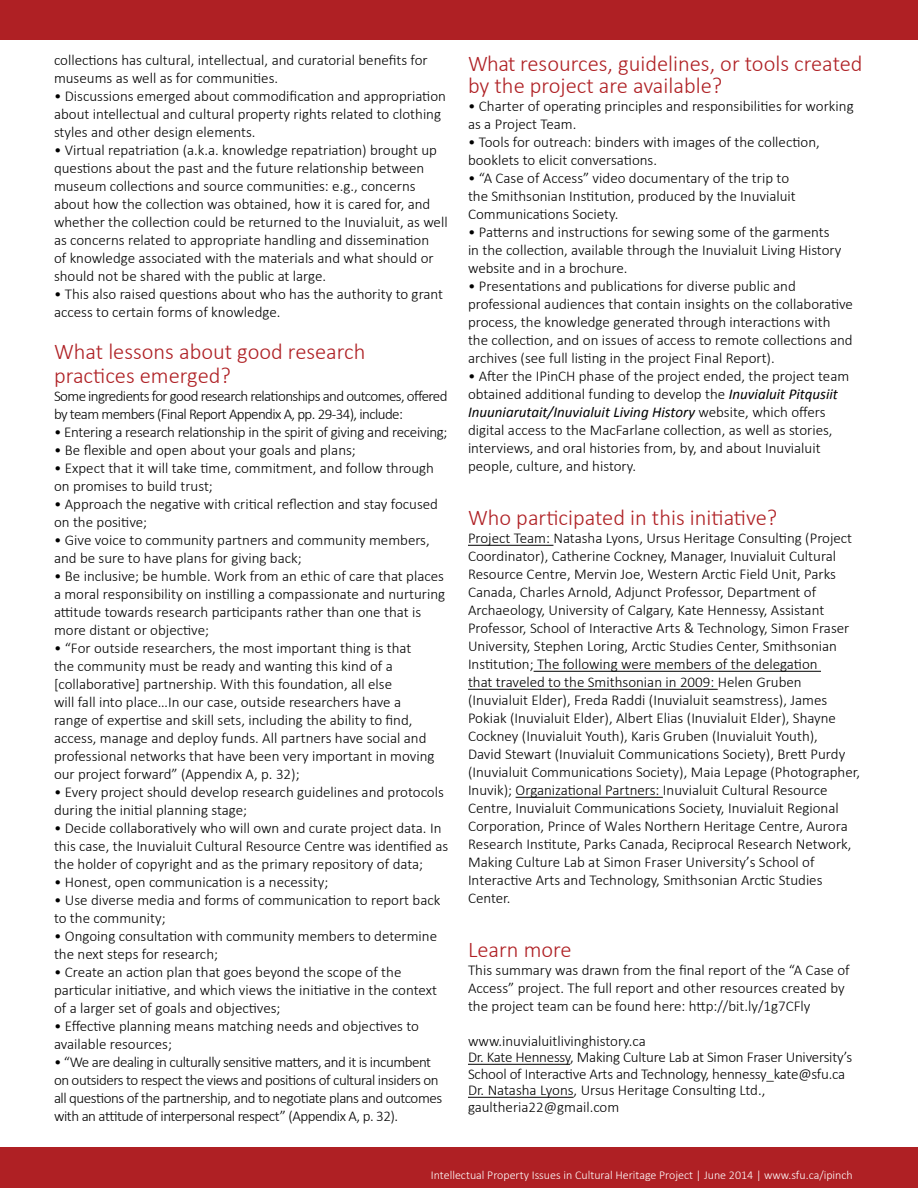
<style>
.page{position:relative;width:918px;height:1188px;background:#fff}
.page>*{position:absolute;margin:0;border:0;box-sizing:border-box;transform-origin:0 0}
.t1{font:300 22.5px/24px "Calibri";color:#af2024}
.t2{font:300 15px/18px "Calibri";color:#000}
.t3{font:300 15px/18px "Calibri";letter-spacing:-.03em;color:#000}
.t4{font:300 15px/18px "Calibri";letter-spacing:-.04em;color:#000}
.t5{font:300 15px "Calibri";letter-spacing:-.02em;color:#000}
.t6{font:300 12px "Calibri";color:#fff}
.s1{font-weight:400;font-style:italic}
</style>
<div class="page">
<div style="left:0;top:0;width:918px;height:40px;background:#af2024"></div>
<div style="left:0;top:1148px;width:918px;height:40px;background:#af2024"></div>
<hr style="left:468px;top:545px;width:85px;height:1px;background:#000">
<hr style="left:534px;top:671px;width:287px;height:1px;background:#000">
<hr style="left:468px;top:689px;width:250px;height:1px;background:#000">
<hr style="left:516px;top:797px;width:147px;height:1px;background:#000">
<hr style="left:468px;top:1064px;width:102px;height:1px;background:#000">
<hr style="left:468px;top:1097px;width:106px;height:1px;background:#000">
<p class="t2" style="left:54px;top:51px;width:375px">collections has cultural, intellectual, and curatorial benefits for museums as well as for communities.</p>
<p class="t2" style="left:54px;top:87px;width:393px">• Discussions emerged about commodification and appropriation about intellectual and cultural property rights related to clothing styles and other design elements.</p>
<p class="t2" style="left:54px;top:141px;width:395px">• Virtual repatriation (a.k.a. knowledge repatriation) brought up questions about the past and the future relationship between museum collections and source communities: e.g., concerns about how the collection was obtained, how it is cared for, and whether the collection could be returned to the Inuvialuit, as well as concerns related to appropriate handling and dissemination<br>of knowledge associated with the materials and what should or should not be shared with the public at large.</p>
<p class="t2" style="left:54px;top:285px;width:391px">• This also raised questions about who has the authority to grant access to certain forms of knowledge.</p>
<h1 class="t1" style="left:54px;top:339px;width:313px">What lessons about good research practices emerged?</h1>
<p class="t4" style="left:54px;top:387px;width:395px">Some ingredients for good research relationships and outcomes, offered by team members (Final Report Appendix A, pp. 29-34), include:</p>
<p class="t5" style="left:54px;top:423px;width:395px">• Entering a research relationship in the spirit of giving and receiving;</p>
<p class="t2" style="left:54px;top:441px;width:303px">• Be flexible and open about your goals and plans;</p>
<p class="t2" style="left:54px;top:459px;width:382px">• Expect that it will take time, commitment, and follow through on promises to build trust;</p>
<p class="t2" style="left:54px;top:495px;width:386px">• Approach the negative with critical reflection and stay focused on the positive;</p>
<p class="t2" style="left:54px;top:531px;width:377px">• Give voice to community partners and community members, and be sure to have plans for giving back;</p>
<p class="t2" style="left:54px;top:567px;width:393px">• Be inclusive; be humble. Work from an ethic of care that places a moral responsibility on instilling a compassionate and nurturing attitude towards research participants rather than one that is more distant or objective;</p>
<p class="t2" style="left:54px;top:639px;width:382px">• “For outside researchers, the most important thing is that the community must be ready and wanting this kind of a [collaborative] partnership. With this foundation, all else<br>will fall into place…In our case, outside researchers have a range of expertise and skill sets, including the ability to find, access, manage and deploy funds. All partners have social and professional networks that have been very important in moving our project forward” (Appendix A, p. 32);</p>
<p class="t2" style="left:54px;top:783px;width:391px">• Every project should develop research guidelines and protocols during the initial planning stage;</p>
<p class="t2" style="left:54px;top:819px;width:396px">• Decide collaboratively who will own and curate project data. In this case, the Inuvialuit Cultural Resource Centre was identified as the holder of copyright and as the primary repository of data;</p>
<p class="t2" style="left:54px;top:873px;width:276px">• Honest, open communication is a necessity;</p>
<p class="t2" style="left:54px;top:891px;width:388px">• Use diverse media and forms of communication to report back to the community;</p>
<p class="t2" style="left:54px;top:927px;width:385px">• Ongoing consultation with community members to determine the next steps for research;</p>
<p class="t2" style="left:54px;top:963px;width:385px">• Create an action plan that goes beyond the scope of the particular initiative, and which views the initiative in the context of a larger set of goals and objectives;</p>
<p class="t2" style="left:54px;top:1017px;width:367px">• Effective planning means matching needs and objectives to available resources;</p>
<p class="t3" style="left:54px;top:1053px;width:390px">• “We are dealing in culturally sensitive matters, and it is incumbent on outsiders to respect the views and positions of cultural insiders on all questions of the partnership, and to negotiate plans and outcomes with an attitude of interpersonal respect” (Appendix A, p. 32).</p>
<h1 class="t1" style="left:468px;top:51px;width:396px;line-height:22.5px">What resources, guidelines, or tools created by the project are available?</h1>
<p class="t2" style="left:468px;top:97px;width:387px">• Charter of operating principles and responsibilities for working as a Project Team.</p>
<p class="t2" style="left:468px;top:133px;width:353px">• Tools for outreach: binders with images of the collection, booklets to elicit conversations.</p>
<p class="t2" style="left:468px;top:169px;width:329px">• “A Case of Access” video documentary of the trip to the Smithsonian Institution, produced by the Inuvialuit<br>Communications Society.</p>
<p class="t2" style="left:468px;top:223px;width:375px">• Patterns and instructions for sewing some of the garments in the collection, available through the Inuvialuit Living History website and in a brochure.</p>
<p class="t2" style="left:468px;top:277px;width:387px">• Presentations and publications for diverse public and professional audiences that contain insights on the collaborative process, the knowledge generated through interactions with the collection, and on issues of access to remote collections and archives (see full listing in the project Final Report).</p>
<p class="t2" style="left:468px;top:367px;width:383px">• After the IPinCH phase of the project ended, the project team obtained additional funding to develop the <span class="s1">Inuvialuit Pitqusiit Inuuniarutait/Inuvialuit Living History</span> website, which offers digital access to the MacFarlane collection, as well as stories, interviews, and oral histories from, by, and about Inuvialuit people, culture, and history.</p>
<h1 class="t1" style="left:468px;top:505px;width:311px">Who participated in this initiative?</h1>
<p class="t2" style="left:468px;top:529px;width:394px">Project Team: Natasha Lyons, Ursus Heritage Consulting (Project Coordinator), Catherine Cockney, Manager, Inuvialuit Cultural Resource Centre, Mervin Joe, Western Arctic Field Unit, Parks Canada, Charles Arnold, Adjunct Professor, Department of Archaeology, University of Calgary, Kate Hennessy, Assistant Professor, School of Interactive Arts &amp; Technology, Simon Fraser University, Stephen Loring, Arctic Studies Center, Smithsonian Institution; The following were members of the delegation<br>that traveled to the Smithsonian in 2009: Helen Gruben (Inuvialuit Elder), Freda Raddi (Inuvialuit seamstress), James Pokiak (Inuvialuit Elder), Albert Elias (Inuvialuit Elder), Shayne Cockney (Inuvialuit Youth), Karis Gruben (Inuvialuit Youth),<br>David Stewart (Inuvialuit Communications Society), Brett Purdy (Inuvialuit Communications Society), Maia Lepage (Photographer, Inuvik); Organizational Partners: Inuvialuit Cultural Resource Centre, Inuvialuit Communications Society, Inuvialuit Regional Corporation, Prince of Wales Northern Heritage Centre, Aurora Research Institute, Parks Canada, Reciprocal Research Network, Making Culture Lab at Simon Fraser University’s School of Interactive Arts and Technology, Smithsonian Arctic Studies Center.</p>
<h1 class="t1" style="left:468px;top:937px;width:105px">Learn more</h1>
<p class="t2" style="left:468px;top:961px;width:383px">This summary was drawn from the final report of the “A Case of<br>Access” project. The full report and other resources created by the project team can be found here: http://bit.ly/1g7CFly</p>
<p class="t2" style="left:468px;top:1032px;width:386px;line-height:16.5px">www.inuvialuitlivinghistory.ca<br>Dr. Kate Hennessy, Making Culture Lab at Simon Fraser University’s School of Interactive Arts and Technology, hennessy_kate@sfu.ca Dr. Natasha Lyons, Ursus Heritage Consulting Ltd., gaultheria22@gmail.com</p>
<p class="t6" style="left:431px;top:1168px;width:423px">Intellectual Property Issues in Cultural Heritage Project | June 2014 | www.sfu.ca/ipinch</p>
</div>
